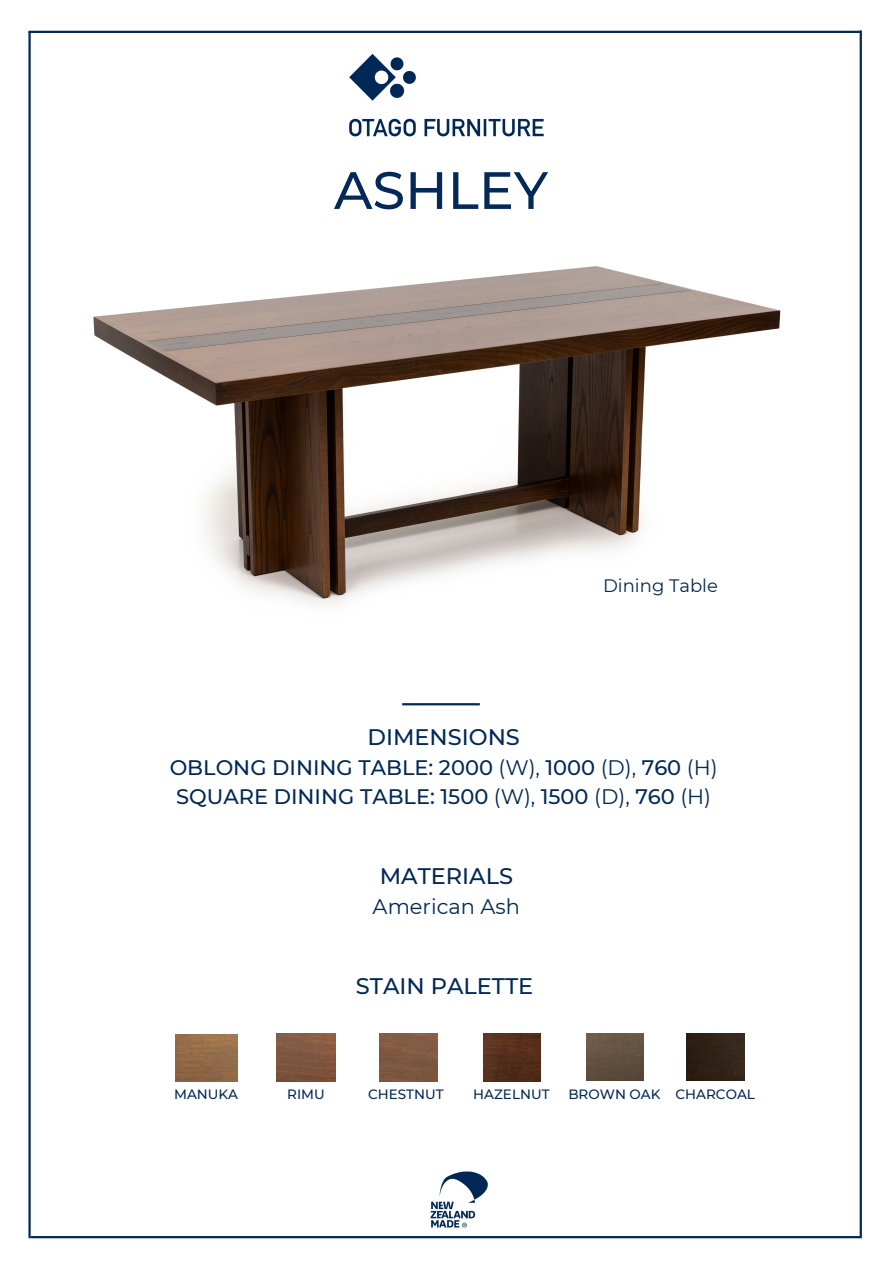
<style>
.page{position:relative;width:893px;height:1264px;background:#fff}
.page>*{position:absolute;margin:0;border:0;box-sizing:border-box;transform-origin:0 0}
.t1{font:500 52.5px "Montserrat";color:#022957}
.t2{font:500 22.5px "Montserrat";color:#022957}
.t3{font:500 21px/29.2px "Montserrat";color:#022957;text-align:center}
.t4{font:21px "Montserrat";color:#022957}
.t5{font:18px "Montserrat";color:#022957}
.t6{font:500 13.5px "Montserrat";color:#022957}
.s1{font-weight:400}
</style>
<div class="page">
<img style="left:349px;top:53px;width:195px;height:83px">
<img style="left:176px;top:1034px;width:62px;height:47px">
<img style="left:276px;top:1033px;width:59px;height:48px">
<img style="left:379px;top:1033px;width:59px;height:48px">
<img style="left:483px;top:1033px;width:57px;height:48px">
<img style="left:586px;top:1033px;width:57px;height:47px">
<img style="left:686px;top:1033px;width:58px;height:47px">
<hr style="left:402px;top:703px;width:78px;height:2px;background:#022957">
<img style="left:431px;top:1171px;width:56px;height:57px">
<hr style="left:28px;top:31px;width:832px;height:2px;background:#022957">
<hr style="left:859px;top:30px;width:2px;height:1205px;background:#022957">
<hr style="left:28px;top:32px;width:3px;height:1206px;background:#022957">
<hr style="left:31px;top:1235px;width:830px;height:3px;background:#022957">
<img style="left:93px;top:266px;width:688px;height:339px">
<h1 class="t1" style="left:334px;top:158px;width:215px">ASHLEY</h1>
<p class="t5" style="left:603px;top:574px;width:116px">Dining Table</p>
<p class="t2" style="left:367px;top:723px;width:154px">DIMENSIONS</p>
<p class="t3" style="left:170px;top:753px;width:549px">OBLONG DINING TABLE: 2000 <span class="s1">(W),</span> 1000 <span class="s1">(D),</span> 760 <span class="s1">(H)<br></span>SQUARE DINING TABLE: 1500 <span class="s1">(W),</span> 1500 <span class="s1">(D),</span> 760 <span class="s1">(H)</span></p>
<p class="t2" style="left:379px;top:861px;width:135px">MATERIALS</p>
<p class="t4" style="left:372px;top:893px;width:149px">American Ash</p>
<p class="t2" style="left:356px;top:972px;width:179px">STAIN PALETTE</p>
<p class="t6" style="left:174px;top:1086px;width:65px">MANUKA</p>
<p class="t6" style="left:287px;top:1086px;width:39px">RIMU</p>
<p class="t6" style="left:368px;top:1086px;width:77px">CHESTNUT</p>
<p class="t6" style="left:473px;top:1086px;width:78px">HAZELNUT</p>
<p class="t6" style="left:568px;top:1086px;width:188px">BROWN OAK CHARCOAL</p>
</div>
